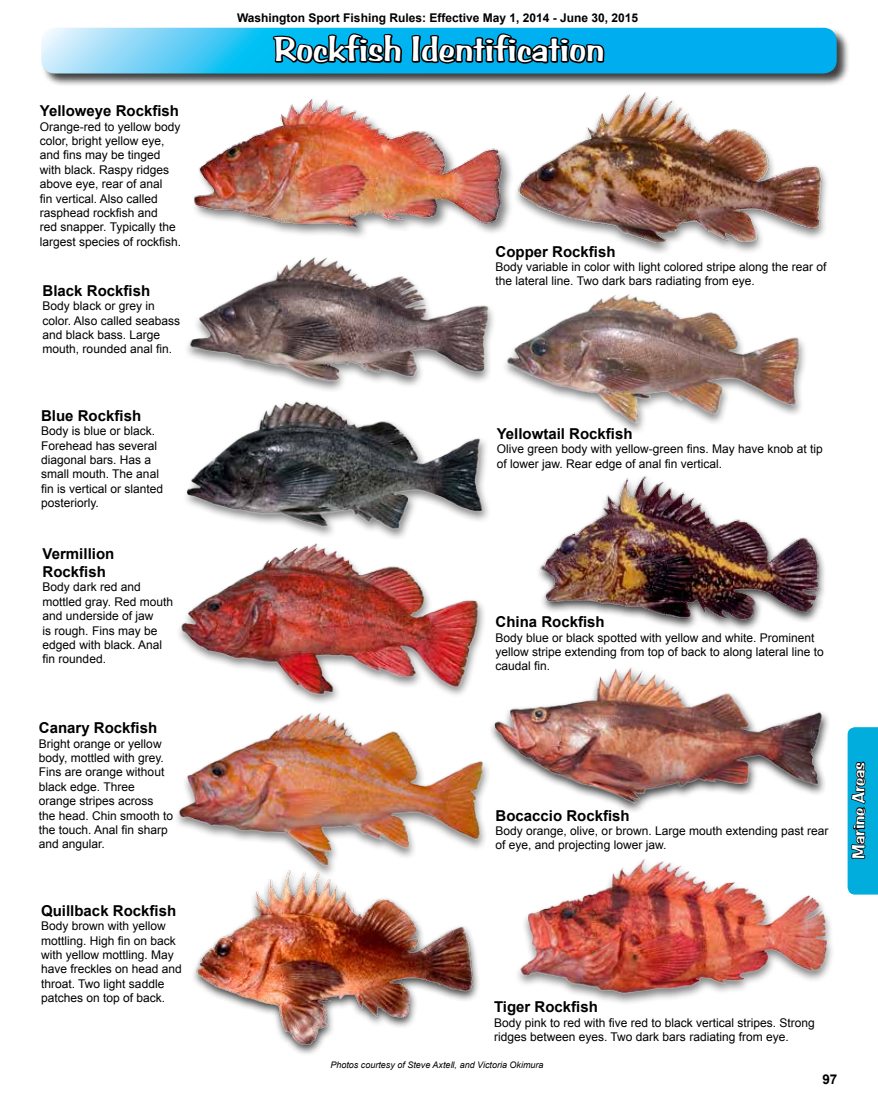
<style>
.page{position:relative;width:878px;height:1107px;background:#fff}
.page>*{position:absolute;margin:0;border:0;box-sizing:border-box;transform-origin:0 0}
.t1{font:36px "Arab Bru D";color:#fff}
.t2{font:18px "Arab Bru D";color:#fff}
.t3{font:700 15px/18px "Arial";color:#000}
.t4{font:700 13.5px "Arial";color:#000}
.t5{font:12px/14.4px "Arial";color:#000}
.t6{font:700 12px "Arial";color:#000}
.t7{font:italic 9px "Arial";color:#000}
</style>
<div class="page">
<div style="left:181px;top:399px;width:310px;height:142px;background:#000;opacity:.5"></div>
<img style="left:181px;top:399px;width:310px;height:133px">
<img style="left:177px;top:712px;width:307px;height:155px">
<div style="left:512px;top:91px;width:317px;height:165px;background:#000;opacity:.5"></div>
<img style="left:512px;top:91px;width:317px;height:157px">
<img style="left:187px;top:257px;width:306px;height:131px">
<img style="left:194px;top:117px;width:312px;height:120px">
<img style="left:484px;top:667px;width:345px;height:143px">
<img style="left:193px;top:867px;width:284px;height:183px">
<div style="left:535px;top:474px;width:291px;height:158px;background:#000;opacity:.75"></div>
<img style="left:535px;top:474px;width:287px;height:151px">
<div style="left:175px;top:542px;width:311px;height:164px;background:#fff"></div>
<img style="left:179px;top:538px;width:301px;height:162px">
<img style="left:505px;top:294px;width:300px;height:134px">
<img style="left:517px;top:859px;width:315px;height:144px">
<div style="left:41px;top:27px;width:809px;height:60px;background:#000;opacity:.75"></div>
<svg style="left:41px;top:28px;width:795px;height:46px;background:#37bff1"></svg>
<svg style="left:847px;top:727px;width:31px;height:168px;background:#0697be"></svg>
<svg style="left:271px;top:27px;width:132px;height:90px"></svg>
<svg style="left:410px;top:27px;width:196px;height:99px"></svg>
<p class="t3" style="left:40px;top:102px;width:141px">Yelloweye Rockfish</p>
<p class="t5" style="left:40px;top:119px;width:143px">Orange-red to yellow body color, bright yellow eye, and fins may be tinged with black. Raspy ridges above eye, rear of anal<br>fin vertical. Also called rasphead rockfish and<br>red snapper. Typically the largest species of rockfish.</p>
<p class="t3" style="left:43px;top:282px;width:109px">Black Rockfish</p>
<p class="t5" style="left:43px;top:299px;width:139px">Body black or grey in color. Also called seabass and black bass. Large mouth, rounded anal fin.</p>
<p class="t3" style="left:41px;top:407px;width:102px">Blue Rockfish</p>
<p class="t5" style="left:41px;top:424px;width:124px">Body is blue or black.<br>Forehead has several diagonal bars. Has a small mouth. The anal fin is vertical or slanted posteriorly.</p>
<p class="t3" style="left:43px;top:545px;width:73px">Vermillion<br>Rockfish</p>
<p class="t5" style="left:43px;top:580px;width:132px">Body dark red and mottled gray. Red mouth and underside of jaw<br>is rough. Fins may be edged with black. Anal fin rounded.</p>
<p class="t3" style="left:39px;top:719px;width:120px">Canary Rockfish</p>
<p class="t5" style="left:39px;top:736px;width:136px">Bright orange or yellow body, mottled with grey.<br>Fins are orange without black edge. Three orange stripes across the head. Chin smooth to the touch. Anal fin sharp and angular.</p>
<p class="t3" style="left:41px;top:902px;width:137px">Quillback Rockfish</p>
<p class="t5" style="left:41px;top:919px;width:142px">Body brown with yellow mottling. High fin on back with yellow mottling. May have freckles on head and throat. Two light saddle patches on top of back.</p>
<p class="t6" style="left:237px;top:10px;width:403px">Washington Sport Fishing Rules: Effective May 1, 2014 - June 30, 2015</p>
<h1 class="t1" style="left:274px;top:28px;width:332px">Rockfish Identification</h1>
<p class="t3" style="left:495px;top:243px;width:122px">Copper Rockfish</p>
<p class="t5" style="left:495px;top:260px;width:332px">Body variable in color with light colored stripe along the rear of the lateral line. Two dark bars radiating from eye.</p>
<p class="t3" style="left:496px;top:425px;width:137px">Yellowtail Rockfish</p>
<p class="t5" style="left:496px;top:442px;width:328px">Olive green body with yellow-green fins. May have knob at tip of lower jaw. Rear edge of anal fin vertical.</p>
<p class="t3" style="left:495px;top:613px;width:111px">China Rockfish</p>
<p class="t5" style="left:495px;top:630px;width:330px">Body blue or black spotted with yellow and white. Prominent yellow stripe extending from top of back to along lateral line to caudal fin.</p>
<p class="t3" style="left:495px;top:807px;width:136px">Bocaccio Rockfish</p>
<p class="t5" style="left:495px;top:824px;width:334px">Body orange, olive, or brown. Large mouth extending past rear of eye, and projecting lower jaw.</p>
<h2 class="t2" style="left:848px;top:859px;width:98px;rotate:-90deg">Marine Areas</h2>
<p class="t3" style="left:494px;top:999px;width:105px">Tiger Rockfish</p>
<p class="t5" style="left:494px;top:1016px;width:322px">Body pink to red with five red to black vertical stripes. Strong ridges between eyes. Two dark bars radiating from eye.</p>
<p class="t7" style="left:330px;top:1059px;width:215px">Photos courtesy of Steve Axtell, and Victoria Okimura</p>
<p class="t4" style="left:822px;top:1070px;width:17px">97</p>
</div>
